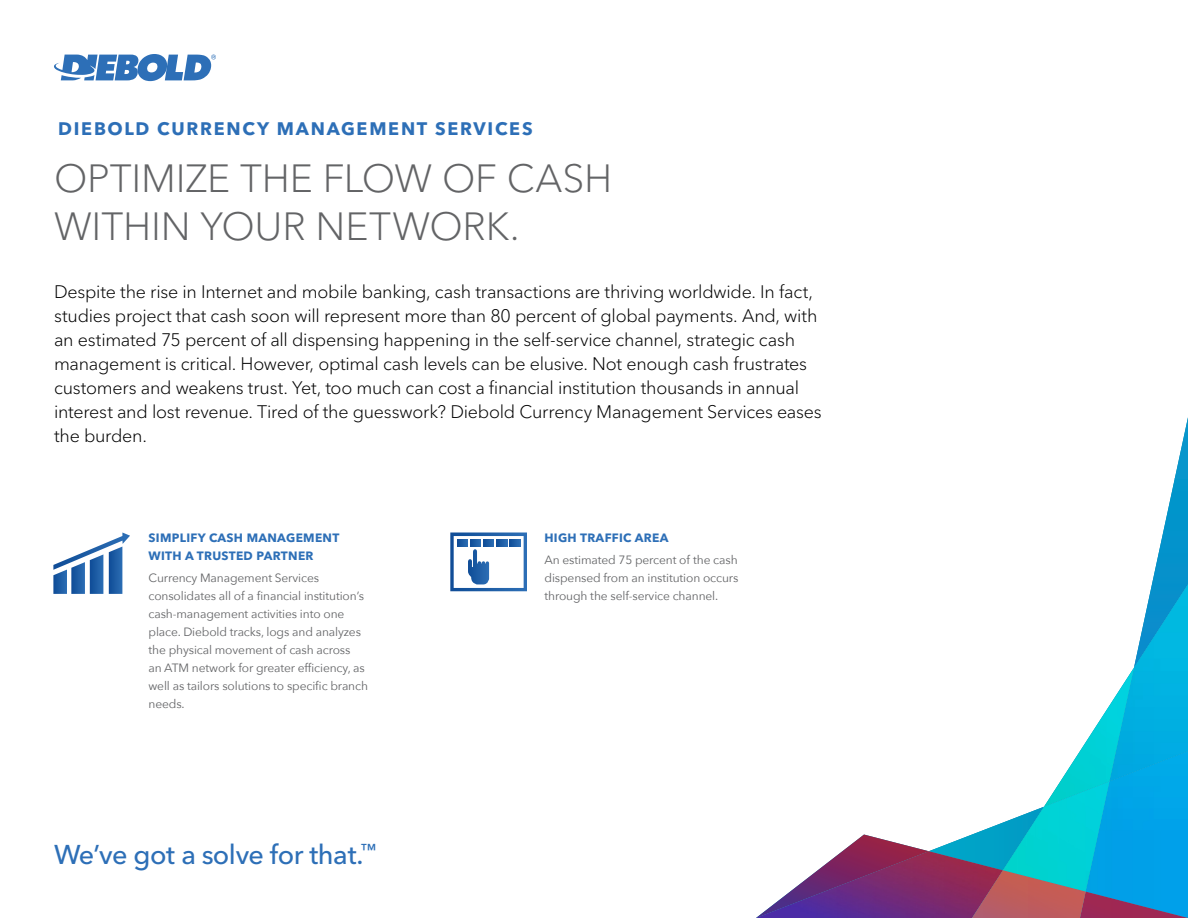
<style>
.page{position:relative;width:1188px;height:918px;background:#fff}
.page>*{position:absolute;margin:0;border:0;box-sizing:border-box;transform-origin:0 0}
.t1{font:300 39px/48px "Avenir Next LT Pro";letter-spacing:-.005em;color:#636466}
.t2{font:500 27px "Avenir Next LT Pro";letter-spacing:-.015em;color:#2d6fb7}
.t3{font:300 18px/24px "Avenir Next LT Pro";letter-spacing:-.015em;color:#000}
.t4{font:700 18px "Avenir Next LT Pro";letter-spacing:.095em;color:#2d6fb7}
.t5{font:12px/18px "Avenir Next";letter-spacing:-.01em;color:#636466}
.t6{font:700 12px/18px "Avenir Next LT Pro";letter-spacing:.025em;color:#2d6fb7}
</style>
<div class="page">
<svg style="left:54px;top:54px;width:162px;height:27px"></svg>
<svg style="left:842px;top:417px;width:346px;height:475px"></svg>
<img style="left:756px;top:851px;width:247px;height:67px">
<img style="left:1086px;top:892px;width:102px;height:26px">
<img style="left:1044px;top:668px;width:90px;height:139px">
<img style="left:1003px;top:781px;width:106px;height:111px">
<img style="left:972px;top:870px;width:114px;height:48px">
<svg style="left:53px;top:532px;width:77px;height:62px"></svg>
<svg style="left:450px;top:532px;width:77px;height:59px"></svg>
<p class="t4" style="left:58px;top:118px;width:476px">DIEBOLD CURRENCY MANAGEMENT SERVICES</p>
<h1 class="t1" style="left:54px;top:155px;width:560px">OPTIMIZE THE FLOW OF CASH<br>WITHIN YOUR NETWORK.</h1>
<p class="t3" style="left:54px;top:280px;width:769px">Despite the rise in Internet and mobile banking, cash transactions are thriving worldwide. In fact, studies project that cash soon will represent more than 80 percent of global payments. And, with an estimated 75 percent of all dispensing happening in the self-service channel, strategic cash management is critical. However, optimal cash levels can be elusive. Not enough cash frustrates customers and weakens trust. Yet, too much can cost a financial institution thousands in annual interest and lost revenue. Tired of the guesswork? Diebold Currency Management Services eases the burden.</p>
<p class="t6" style="left:148px;top:528px;width:192px">SIMPLIFY CASH MANAGEMENT<br>WITH A TRUSTED PARTNER</p>
<p class="t5" style="left:148px;top:568px;width:221px">Currency Management Services consolidates all of a financial institution’s cash-management activities into one place. Diebold tracks, logs and analyzes the physical movement of cash across<br>an ATM network for greater efficiency, as well as tailors solutions to specific branch needs.</p>
<h2 class="t2" style="left:54px;top:838px;width:324px">We’ve got a solve for that.<sup>™</sup></h2>
<p class="t6" style="left:544px;top:528px;width:126px">HIGH TRAFFIC AREA</p>
<p class="t5" style="left:544px;top:550px;width:195px;text-align:justify">An estimated 75 percent of the cash dispensed from an institution occurs through the self-service channel.</p>
</div>
